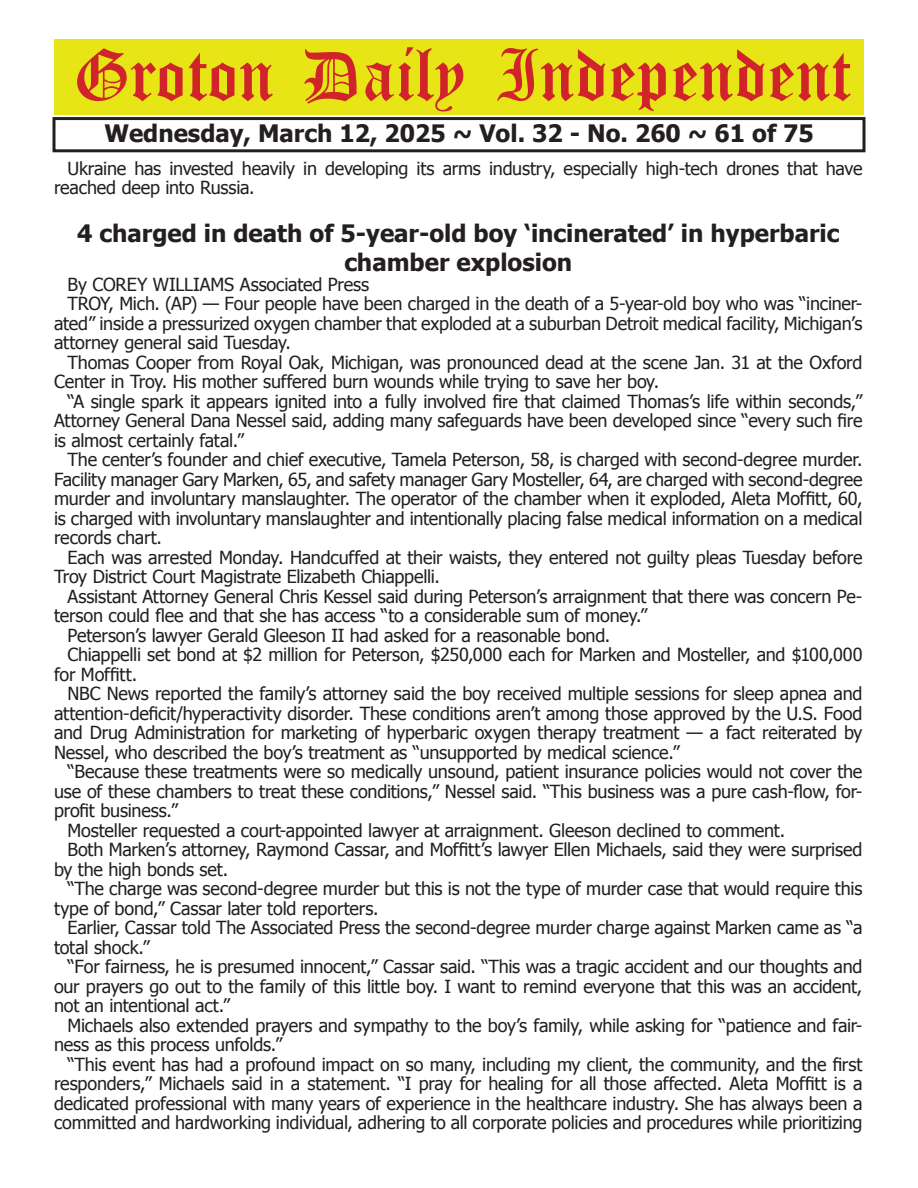
<style>
.page{position:relative;width:918px;height:1188px;background:#fff}
.page>*{position:absolute;margin:0;border:0;box-sizing:border-box;transform-origin:0 0}
.t1{font:54px "Old English Five";color:#d1232a}
.t2{font:700 24px/28.8px "Tahoma";color:#231f20;text-align:center}
.t3{font:18px/19.5px "Tahoma";letter-spacing:-.01em;color:#231f20}
</style>
<div class="page">
<div style="left:52px;top:117px;width:814px;height:35px;border:3px solid #231f20"></div>
<div style="left:54px;top:40px;width:810px;height:75px;background:#e7e515"></div>
<h1 class="t1" style="left:73px;top:50px;width:779px">Groton Daily Independent</h1>
<h2 class="t2" style="left:104px;top:117px;width:711px">Wednesday, March 12, 2025 ~ Vol. 32 - No. 260 ~ 61 of 75</h2>
<p class="t3" style="left:54px;top:158px;width:810px;text-indent:14px">Ukraine has invested heavily in developing its arms industry, especially high-tech drones that have reached deep into Russia.</p>
<h2 class="t2" style="left:77px;top:218px;width:764px">4 charged in death of 5-year-old boy ‘incinerated’ in hyperbaric chamber explosion</h2>
<p class="t3" style="left:68px;top:274px;width:303px">By COREY WILLIAMS Associated Press</p>
<p class="t3" style="left:68px;top:293px;width:796px">TROY, Mich. (AP) — Four people have been charged in the death of a 5-year-old boy who was “inciner-</p>
<p class="t3" style="left:54px;top:313px;width:810px">ated” inside a pressurized oxygen chamber that exploded at a suburban Detroit medical facility, Michigan’s</p>
<p class="t3" style="left:54px;top:332px;width:239px">attorney general said Tuesday.</p>
<p class="t3" style="left:68px;top:352px;width:796px">Thomas Cooper from Royal Oak, Michigan, was pronounced dead at the scene Jan. 31 at the Oxford</p>
<p class="t3" style="left:54px;top:371px;width:607px">Center in Troy. His mother suffered burn wounds while trying to save her boy.</p>
<p class="t3" style="left:68px;top:391px;width:796px">“A single spark it appears ignited into a fully involved fire that claimed Thomas’s life within seconds,”</p>
<p class="t3" style="left:54px;top:410px;width:810px">Attorney General Dana Nessel said, adding many safeguards have been developed since “every such fire</p>
<p class="t3" style="left:54px;top:430px;width:192px">is almost certainly fatal.”</p>
<p class="t3" style="left:68px;top:449px;width:797px">The center’s founder and chief executive, Tamela Peterson, 58, is charged with second-degree murder.</p>
<p class="t3" style="left:54px;top:469px;width:810px">Facility manager Gary Marken, 65, and safety manager Gary Mosteller, 64, are charged with second-degree</p>
<p class="t3" style="left:54px;top:488px;width:810px">murder and involuntary manslaughter. The operator of the chamber when it exploded, Aleta Moffitt, 60,</p>
<p class="t3" style="left:54px;top:508px;width:810px">is charged with involuntary manslaughter and intentionally placing false medical information on a medical</p>
<p class="t3" style="left:54px;top:527px;width:110px">records chart.</p>
<p class="t3" style="left:68px;top:547px;width:796px">Each was arrested Monday. Handcuffed at their waists, they entered not guilty pleas Tuesday before</p>
<p class="t3" style="left:54px;top:566px;width:387px">Troy District Court Magistrate Elizabeth Chiappelli.</p>
<p class="t3" style="left:68px;top:586px;width:796px">Assistant Attorney General Chris Kessel said during Peterson’s arraignment that there was concern Pe-</p>
<p class="t3" style="left:54px;top:605px;width:595px">terson could flee and that she has access “to a considerable sum of money.”</p>
<p class="t3" style="left:68px;top:625px;width:544px">Peterson’s lawyer Gerald Gleeson II had asked for a reasonable bond.</p>
<p class="t3" style="left:68px;top:644px;width:797px">Chiappelli set bond at $2 million for Peterson, $250,000 each for Marken and Mosteller, and $100,000</p>
<p class="t3" style="left:54px;top:664px;width:85px">for Moffitt.</p>
<p class="t3" style="left:68px;top:683px;width:796px">NBC News reported the family’s attorney said the boy received multiple sessions for sleep apnea and</p>
<p class="t3" style="left:54px;top:703px;width:810px">attention-deficit/hyperactivity disorder. These conditions aren’t among those approved by the U.S. Food</p>
<p class="t3" style="left:54px;top:722px;width:810px">and Drug Administration for marketing of hyperbaric oxygen therapy treatment — a fact reiterated by</p>
<p class="t3" style="left:54px;top:742px;width:627px">Nessel, who described the boy’s treatment as “unsupported by medical science.”</p>
<p class="t3" style="left:68px;top:761px;width:796px">“Because these treatments were so medically unsound, patient insurance policies would not cover the</p>
<p class="t3" style="left:54px;top:781px;width:810px">use of these chambers to treat these conditions,” Nessel said. “This business was a pure cash-flow, for-</p>
<p class="t3" style="left:54px;top:800px;width:125px">profit business.”</p>
<p class="t3" style="left:68px;top:820px;width:719px">Mosteller requested a court-appointed lawyer at arraignment. Gleeson declined to comment.</p>
<p class="t3" style="left:68px;top:839px;width:797px">Both Marken’s attorney, Raymond Cassar, and Moffitt’s lawyer Ellen Michaels, said they were surprised</p>
<p class="t3" style="left:54px;top:858px;width:176px">by the high bonds set.</p>
<p class="t3" style="left:68px;top:878px;width:796px">“The charge was second-degree murder but this is not the type of murder case that would require this</p>
<p class="t3" style="left:54px;top:897px;width:326px">type of bond,” Cassar later told reporters.</p>
<p class="t3" style="left:68px;top:917px;width:796px">Earlier, Cassar told The Associated Press the second-degree murder charge against Marken came as “a</p>
<p class="t3" style="left:54px;top:936px;width:97px">total shock.”</p>
<p class="t3" style="left:68px;top:956px;width:797px">“For fairness, he is presumed innocent,” Cassar said. “This was a tragic accident and our thoughts and</p>
<p class="t3" style="left:54px;top:975px;width:810px">our prayers go out to the family of this little boy. I want to remind everyone that this was an accident,</p>
<p class="t3" style="left:54px;top:995px;width:178px">not an intentional act.”</p>
<p class="t3" style="left:68px;top:1014px;width:796px">Michaels also extended prayers and sympathy to the boy’s family, while asking for “patience and fair-</p>
<p class="t3" style="left:54px;top:1034px;width:230px">ness as this process unfolds.”</p>
<p class="t3" style="left:68px;top:1053px;width:796px">“This event has had a profound impact on so many, including my client, the community, and the first</p>
<p class="t3" style="left:54px;top:1073px;width:810px">responders,” Michaels said in a statement. “I pray for healing for all those affected. Aleta Moffitt is a</p>
<p class="t3" style="left:54px;top:1092px;width:810px">dedicated professional with many years of experience in the healthcare industry. She has always been a</p>
<p class="t3" style="left:54px;top:1112px;width:810px">committed and hardworking individual, adhering to all corporate policies and procedures while prioritizing</p>
</div>
